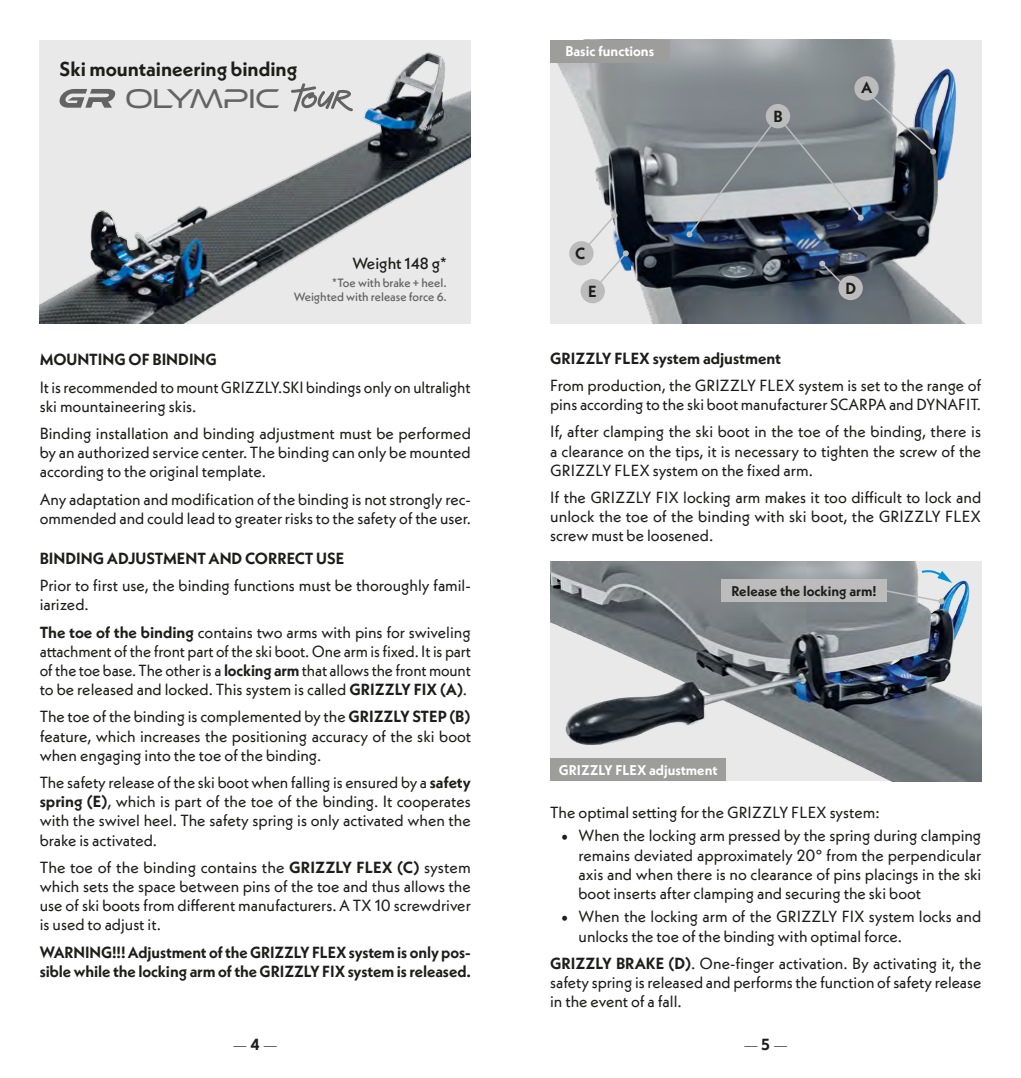
<style>
.page{position:relative;width:1021px;height:1078px;background:#fff}
.page>*{position:absolute;margin:0;border:0;box-sizing:border-box;transform-origin:0 0}
.t1{font:28px "Ethnocentric Lt";color:#646363}
.t2{font:700 20px "Neue Kabel";color:#1d1d1b}
.t3{font:16px/19.2px "Neue Kabel";color:#1d1d1b;text-align:justify}
.t4{font:700 16px/19.2px "Neue Kabel";letter-spacing:-.005em;color:#1d1d1b}
.t5{font:500 16px "Neue Kabel";color:#1d1d1b}
.t6{font:700 14px "Neue Kabel";color:#fff}
.t7{font:700 14px "Neue Kabel";color:#1d1d1b}
.t8{font:500 12px/14px "Neue Kabel";color:#646363;text-align:right}
.s1{font-weight:700}
</style>
<div class="page">
<img style="left:40px;top:40px;width:431px;height:283px">
<img style="left:550px;top:561px;width:431px;height:220px">
<img style="left:550px;top:40px;width:431px;height:283px">
<svg style="left:686px;top:92px;width:250px;height:145px;background:#747c83"></svg>
<svg style="left:579px;top:212px;width:50px;height:81px;background:#bfc4ca"></svg>
<div style="left:550px;top:758px;width:176px;height:23px;background:#9d9d9c"></div>
<svg style="left:819px;top:260px;width:26px;height:27px"></svg>
<svg style="left:58px;top:89px;width:59px;height:19px"></svg>
<div style="left:854px;top:76px;width:24px;height:24px;background:#bcbcbc;border-radius:50%"></div>
<div style="left:569px;top:241px;width:24px;height:24px;background:#bcbcbc;border-radius:50%"></div>
<div style="left:580px;top:279px;width:25px;height:24px;background:#bcbcbc;border-radius:50%"></div>
<div style="left:838px;top:276px;width:24px;height:24px;background:#bcbcbc;border-radius:50%"></div>
<div style="left:765px;top:104px;width:25px;height:24px;background:#bcbcbc;border-radius:50%"></div>
<svg style="left:881px;top:588px;width:63px;height:16px"></svg>
<svg style="left:919px;top:569px;width:33px;height:13px"></svg>
<div style="left:550px;top:40px;width:119px;height:22px;background:#9d9d9c"></div>
<div style="left:721px;top:579px;width:165px;height:22px;background:#bcbcbc"></div>
<svg style="left:290px;top:82px;width:64px;height:30px;background:#c0bfbf"></svg>
<p class="t2" style="left:60px;top:56px;width:239px">Ski mountaineering binding</p>
<h1 class="t1" style="left:125px;top:81px;width:155px">OLYMPIC</h1>
<p class="t5" style="left:352px;top:253px;width:96px">Weight 148 g*</p>
<p class="t8" style="left:294px;top:275px;width:154px">*Toe with brake + heel.<br>Weighted with release force 6.</p>
<p class="t4" style="left:40px;top:350px;width:179px">MOUNTING OF BINDING</p>
<p class="t3" style="left:40px;top:377px;width:432px">It is recommended to mount GRIZZLY.SKI bindings only on ultralight ski mountaineering skis.</p>
<p class="t3" style="left:40px;top:423px;width:433px">Binding installation and binding adjustment must be performed by an authorized service center. The binding can only be mounted according to the original template.</p>
<p class="t3" style="left:40px;top:489px;width:433px">Any adaptation and modification of the binding is not strongly rec&shy;ommended and could lead to greater risks to the safety of the user.</p>
<p class="t4" style="left:40px;top:548px;width:306px">BINDING ADJUSTMENT AND CORRECT USE</p>
<p class="t3" style="left:40px;top:575px;width:432px">Prior to first use, the binding functions must be thoroughly famil&shy;iarized.</p>
<p class="t3" style="left:40px;top:622px;width:433px"><span class="s1">The toe of the binding</span> contains two arms with pins for swiveling attachment of the front part of the ski boot. One arm is fixed. It is part of the toe base. The other is a <span class="s1">locking arm</span> that allows the front mount to be released and locked. This system is called <span class="s1">GRIZZLY FIX (A)</span>.</p>
<p class="t3" style="left:40px;top:706px;width:433px">The toe of the binding is complemented by the <span class="s1">GRIZZLY STEP (B) </span>feature, which increases the positioning accuracy of the ski boot when engaging into the toe of the binding.</p>
<p class="t3" style="left:40px;top:772px;width:433px">The safety release of the ski boot when falling is ensured by a <span class="s1">safety spring (E)</span>, which is part of the toe of the binding. It cooperates with the swivel heel. The safety spring is only activated when the brake is activated.</p>
<p class="t3" style="left:40px;top:857px;width:432px">The toe of the binding contains the <span class="s1">GRIZZLY FLEX (C)</span> system which sets the space between pins of the toe and thus allows the use of ski boots from different manufacturers. A TX 10 screwdriver is used to adjust it.</p>
<p class="t4" style="left:40px;top:941px;width:433px">WARNING!!! Adjustment of the GRIZZLY FLEX system is only pos&shy;sible while the locking arm of the GRIZZLY FIX system is released.</p>
<p class="t6" style="left:565px;top:42px;width:90px">Basic functions</p>
<p class="t4" style="left:575px;top:244px;width:12px">C</p>
<p class="t4" style="left:773px;top:107px;width:11px">B</p>
<p class="t4" style="left:861px;top:78px;width:13px">A</p>
<p class="t4" style="left:588px;top:282px;width:10px">E</p>
<p class="t4" style="left:845px;top:278px;width:12px">D</p>
<p class="t4" style="left:550px;top:348px;width:232px">GRIZZLY FLEX system adjustment</p>
<p class="t3" style="left:550px;top:375px;width:432px">From production, the GRIZZLY FLEX system is set to the range of pins according to the ski boot manufacturer SCARPA and DYNAFIT.</p>
<p class="t3" style="left:550px;top:422px;width:432px">If, after clamping the ski boot in the toe of the binding, there is a clearance on the tips, it is necessary to tighten the screw of the GRIZZLY FLEX system on the fixed arm.</p>
<p class="t3" style="left:550px;top:487px;width:432px">If the GRIZZLY FIX locking arm makes it too difficult to lock and unlock the toe of the binding with ski boot, the GRIZZLY FLEX screw must be loosened.</p>
<p class="t7" style="left:731px;top:581px;width:146px">Release the locking arm!</p>
<p class="t6" style="left:559px;top:761px;width:160px">GRIZZLY FLEX adjustment</p>
<p class="t3" style="left:550px;top:802px;width:331px">The optimal setting for the GRIZZLY FLEX system:</p>
<p class="t3" style="left:578px;top:825px;width:404px;text-indent:-17px"><span class="s1">•</span> When the locking arm pressed by the spring during clamping remains deviated approximately 20° from the perpendicular axis and when there is no clearance of pins placings in the ski boot inserts after clamping and securing the ski boot</p>
<p class="t3" style="left:578px;top:906px;width:404px;text-indent:-17px"><span class="s1">•</span> When the locking arm of the GRIZZLY FIX system locks and unlocks the toe of the binding with optimal force.</p>
<p class="t3" style="left:550px;top:953px;width:433px"><span class="s1">GRIZZLY BRAKE (D)</span>. One-finger activation. By activating it, the safety spring is released and performs the function of safety release in the event of a fall.</p>
</div>
